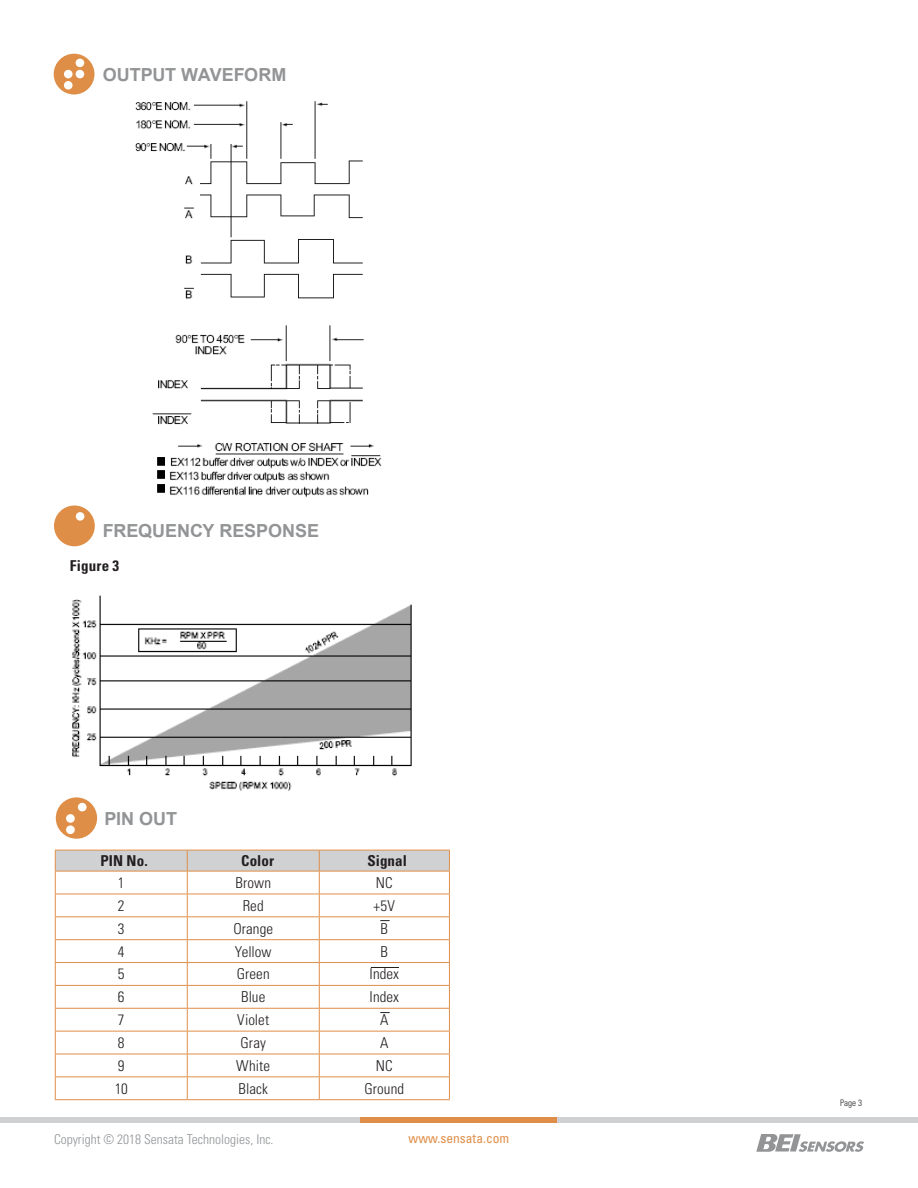
<style>
.page{position:relative;width:918px;height:1188px;background:#fff}
.page>*{position:absolute;margin:0;border:0;box-sizing:border-box;transform-origin:0 0}
.C_Head{font:700 18px "Arial";letter-spacing:-.005em;color:#929496}
.Table_Subhead{font:300 condensed 15px "Univers LT Std";letter-spacing:.005em;color:#231f20}
.Table_Subhead-2{font:700 condensed 15px "Univers LT Std";letter-spacing:.01em;color:#231f20}
.Subhead{font:700 condensed 15px "Univers LT Std";letter-spacing:.01em;color:#231f20}
.t1{font:300 condensed 13.5px "Univers LT Std";color:#929496}
.t2{font:condensed 13.5px "Univers LT Std";color:#df8e48}
.t3{font:300 condensed 9px "Univers LT Std";color:#231f20}
</style>
<div class="page">
<div style="left:0;top:1117px;width:918px;height:6px;background:#d0d1d3"></div>
<div style="left:361px;top:1117px;width:196px;height:6px;background:#df8e48"></div>
<svg style="left:756px;top:1134px;width:108px;height:18px"></svg>
<div style="left:54px;top:54px;width:40px;height:40px;background:#df8e48;border-radius:50%"></div>
<div style="left:76px;top:59px;width:8px;height:8px;background:#fff;border-radius:50%"></div>
<div style="left:64px;top:70px;width:9px;height:8px;background:#fff;border-radius:50%"></div>
<div style="left:76px;top:70px;width:8px;height:8px;background:#fff;border-radius:50%"></div>
<div style="left:64px;top:81px;width:9px;height:9px;background:#fff;border-radius:50%"></div>
<div style="left:54px;top:506px;width:41px;height:40px;background:#df8e48;border-radius:50%"></div>
<div style="left:76px;top:512px;width:8px;height:9px;background:#fff;border-radius:50%"></div>
<img style="left:135px;top:101px;width:247px;height:397px">
<img style="left:72px;top:595px;width:340px;height:196px">
<div style="left:56px;top:797px;width:41px;height:42px;background:#df8e48;border-radius:50%"></div>
<div style="left:78px;top:803px;width:9px;height:8px;background:#fff;border-radius:50%"></div>
<div style="left:66px;top:814px;width:9px;height:9px;background:#fff;border-radius:50%"></div>
<div style="left:66px;top:825px;width:9px;height:9px;background:#fff;border-radius:50%"></div>
<hr style="left:55px;top:1099px;width:132px;height:1px;background:#df8e48">
<hr style="left:187px;top:1099px;width:132px;height:1px;background:#df8e48">
<hr style="left:319px;top:1099px;width:131px;height:1px;background:#df8e48">
<svg style="left:55px;top:850px;width:395px;height:249px"></svg>
<p class="C_Head" style="left:103px;top:62px;width:185px">OUTPUT WAVEFORM</p>
<p class="C_Head" style="left:103px;top:519px;width:218px">FREQUENCY RESPONSE</p>
<p class="Subhead" style="left:70px;top:556px;width:51px">Figure 3</p>
<p class="C_Head" style="left:104px;top:806px;width:74px">PIN OUT</p>
<p class="Table_Subhead-2" style="left:100px;top:852px;width:49px">PIN No.</p>
<p class="Table_Subhead-2" style="left:241px;top:852px;width:35px">Color</p>
<p class="Table_Subhead-2" style="left:367px;top:852px;width:41px">Signal</p>
<p class="Table_Subhead" style="left:118px;top:874px;width:8px">1</p>
<p class="Table_Subhead" style="left:235px;top:874px;width:37px">Brown</p>
<p class="Table_Subhead" style="left:376px;top:874px;width:18px">NC</p>
<p class="Table_Subhead" style="left:118px;top:897px;width:8px">2</p>
<p class="Table_Subhead" style="left:243px;top:897px;width:23px">Red</p>
<p class="Table_Subhead" style="left:374px;top:897px;width:23px">+5V</p>
<p class="Table_Subhead" style="left:118px;top:919px;width:8px">3</p>
<p class="Table_Subhead" style="left:233px;top:919px;width:41px">Orange</p>
<p class="Table_Subhead" style="left:381px;top:919px;width:9px">B</p>
<p class="Table_Subhead" style="left:118px;top:942px;width:8px">4</p>
<p class="Table_Subhead" style="left:235px;top:942px;width:38px">Yellow</p>
<p class="Table_Subhead" style="left:381px;top:942px;width:9px">B</p>
<p class="Table_Subhead" style="left:118px;top:965px;width:8px">5</p>
<p class="Table_Subhead" style="left:237px;top:965px;width:34px">Green</p>
<p class="Table_Subhead" style="left:370px;top:965px;width:31px">Index</p>
<p class="Table_Subhead" style="left:118px;top:988px;width:8px">6</p>
<p class="Table_Subhead" style="left:241px;top:988px;width:26px">Blue</p>
<p class="Table_Subhead" style="left:370px;top:988px;width:31px">Index</p>
<p class="Table_Subhead" style="left:118px;top:1011px;width:8px">7</p>
<p class="Table_Subhead" style="left:237px;top:1011px;width:33px">Violet</p>
<p class="Table_Subhead" style="left:380px;top:1011px;width:10px">A</p>
<p class="Table_Subhead" style="left:118px;top:1034px;width:8px">8</p>
<p class="Table_Subhead" style="left:241px;top:1034px;width:27px">Gray</p>
<p class="Table_Subhead" style="left:380px;top:1034px;width:10px">A</p>
<p class="Table_Subhead" style="left:118px;top:1057px;width:8px">9</p>
<p class="Table_Subhead" style="left:236px;top:1057px;width:35px">White</p>
<p class="Table_Subhead" style="left:376px;top:1057px;width:18px">NC</p>
<p class="Table_Subhead" style="left:115px;top:1079px;width:14px">10</p>
<p class="Table_Subhead" style="left:239px;top:1079px;width:31px">Black</p>
<p class="Table_Subhead" style="left:365px;top:1079px;width:41px">Ground</p>
<p class="t1" style="left:54px;top:1131px;width:221px">Copyright © 2018 Sensata Technologies, Inc.</p>
<p class="t2" style="left:409px;top:1130px;width:102px">www.sensata.com</p>
<p class="t3" style="left:840px;top:1098px;width:23px">Page 3</p>
</div>
